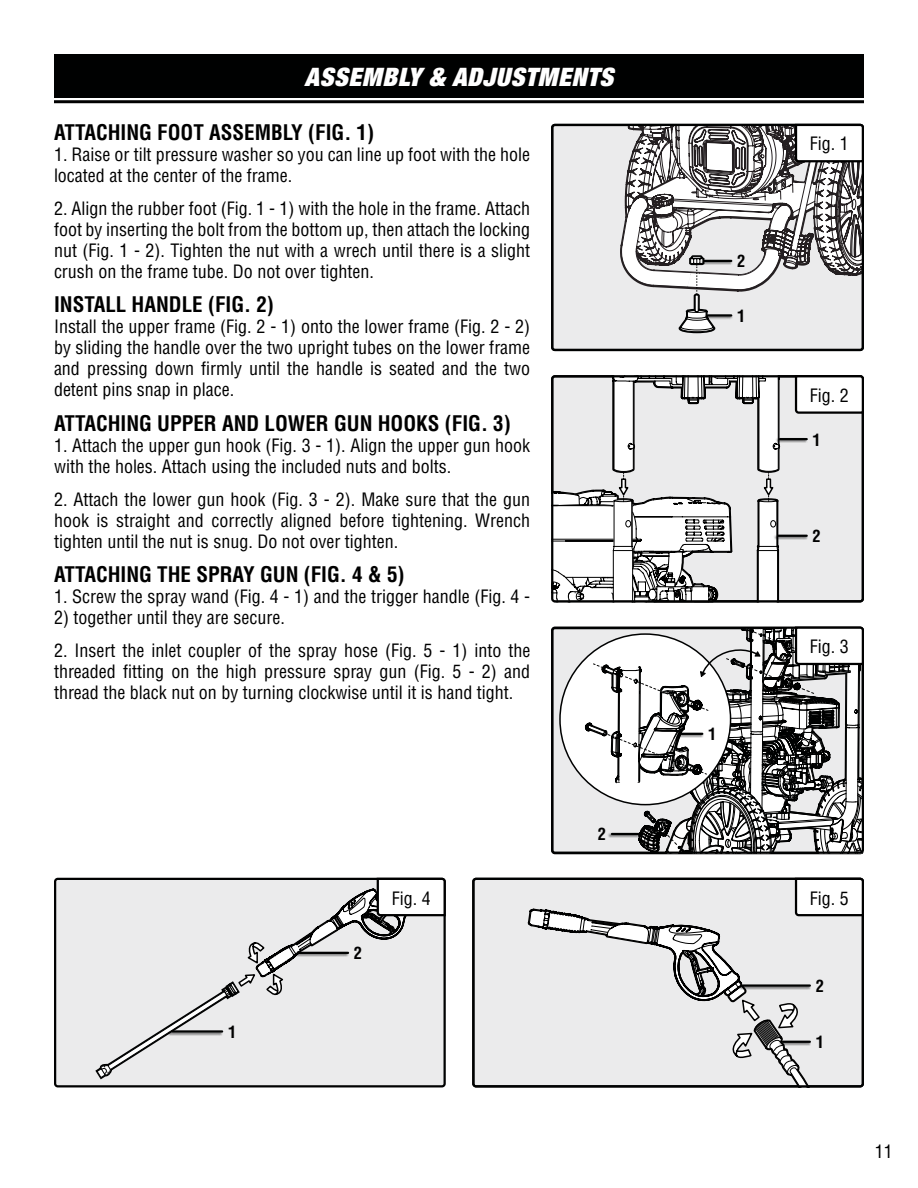
<style>
.page{position:relative;width:918px;height:1188px;background:#fff}
.page>*{position:absolute;margin:0;border:0;box-sizing:border-box;transform-origin:0 0}
.t1{font:italic 900 expanded 25.5px "Helvetica Neue";letter-spacing:.025em;color:#fff}
.t2{font:700 condensed 21px "Helvetica LT Std";color:#000}
.t3{font:condensed 18px/21px "Helvetica LT Std";color:#000;text-align:justify}
.t4{font:700 condensed 16.5px "Helvetica LT Std";color:#000}
</style>
<div class="page">
<div style="left:552px;top:125px;width:311px;height:225px;background:#ebebec;border-radius:3px"></div>
<div style="left:551px;top:124px;width:313px;height:227px;border:2px solid #000101;border-radius:3px"></div>
<div style="left:473px;top:879px;width:390px;height:207px;background:#ebebec;border-radius:3px"></div>
<div style="left:552px;top:628px;width:311px;height:225px;background:#ebebec;border-radius:3px"></div>
<div style="left:55px;top:879px;width:390px;height:207px;background:#ebebec;border-radius:3px"></div>
<div style="left:54px;top:878px;width:392px;height:209px;border:2px solid #000101;border-radius:3px"></div>
<div style="left:560px;top:634px;width:171px;height:171px;background:#fff;border-radius:50%"></div>
<svg style="left:621px;top:123px;width:243px;height:226px"></svg>
<div style="left:703px;top:314px;width:30px;height:6px;background:#000;opacity:.5"></div>
<hr style="left:708px;top:314px;width:23px;height:3px;background:#000101">
<svg style="left:551px;top:375px;width:313px;height:227px"></svg>
<div style="left:775px;top:438px;width:33px;height:5px;background:#000;opacity:.5"></div>
<hr style="left:780px;top:438px;width:27px;height:2px;background:#000101">
<div style="left:774px;top:534px;width:34px;height:6px;background:#000;opacity:.5"></div>
<hr style="left:778px;top:535px;width:29px;height:2px;background:#000101">
<svg style="left:580px;top:626px;width:284px;height:229px"></svg>
<div style="left:676px;top:732px;width:28px;height:6px;background:#000;opacity:.5"></div>
<hr style="left:681px;top:733px;width:21px;height:2px;background:#000101">
<div style="left:607px;top:832px;width:33px;height:6px;background:#000;opacity:.5"></div>
<hr style="left:612px;top:833px;width:27px;height:2px;background:#000101">
<svg style="left:93px;top:877px;width:353px;height:204px"></svg>
<svg style="left:525px;top:877px;width:339px;height:210px"></svg>
<div style="left:294px;top:951px;width:56px;height:6px;background:#000;opacity:.5"></div>
<hr style="left:299px;top:952px;width:49px;height:2px;background:#000101">
<div style="left:168px;top:1030px;width:56px;height:6px;background:#000;opacity:.5"></div>
<hr style="left:172px;top:1030px;width:50px;height:3px;background:#000101">
<div style="left:738px;top:984px;width:73px;height:6px;background:#000;opacity:.5"></div>
<hr style="left:742px;top:984px;width:68px;height:3px;background:#000101">
<div style="left:778px;top:1040px;width:33px;height:6px;background:#000;opacity:.5"></div>
<hr style="left:783px;top:1041px;width:27px;height:2px;background:#000101">
<div style="left:54px;top:54px;width:810px;height:44px;background:#000101"></div>
<hr style="left:54px;top:100px;width:810px;height:3px;background:#000">
<div style="left:700px;top:259px;width:33px;height:6px;background:#000;opacity:.5"></div>
<hr style="left:704px;top:260px;width:27px;height:2px;background:#000101">
<h1 class="t1" style="left:305px;top:61px;width:310px">ASSEMBLY &amp; ADJUSTMENTS</h1>
<p class="t2" style="left:54px;top:119px;width:322px">ATTACHING FOOT ASSEMBLY (FIG. 1)</p>
<p class="t3" style="left:54px;top:144px;width:478px">1. Raise or tilt pressure washer so you can line up foot with the hole located at the center of the frame.</p>
<p class="t3" style="left:54px;top:198px;width:478px">2. Align the rubber foot (Fig. 1 - 1) with the hole in the frame. Attach foot by inserting the bolt from the bottom up, then attach the locking nut (Fig. 1 - 2). Tighten the nut with a wrech until there is a slight crush on the frame tube. Do not over tighten.</p>
<p class="t2" style="left:54px;top:292px;width:221px">INSTALL HANDLE (FIG. 2)</p>
<p class="t3" style="left:54px;top:316px;width:478px">Install the upper frame (Fig. 2 - 1) onto the lower frame (Fig. 2 - 2) by sliding the handle over the two upright tubes on the lower frame and pressing down firmly until the handle is seated and the two detent pins snap in place.</p>
<p class="t2" style="left:54px;top:410px;width:458px">ATTACHING UPPER AND LOWER GUN HOOKS (FIG. 3)</p>
<p class="t3" style="left:54px;top:435px;width:478px">1. Attach the upper gun hook (Fig. 3 - 1). Align the upper gun hook with the holes. Attach using the included nuts and bolts.</p>
<p class="t3" style="left:54px;top:489px;width:478px">2. Attach the lower gun hook (Fig. 3 - 2). Make sure that the gun hook is straight and correctly aligned before tightening. Wrench tighten until the nut is snug. Do not over tighten.</p>
<p class="t2" style="left:54px;top:562px;width:352px">ATTACHING THE SPRAY GUN (FIG. 4 &amp; 5)</p>
<p class="t3" style="left:54px;top:586px;width:478px">1. Screw the spray wand (Fig. 4 - 1) and the trigger handle (Fig. 4 -</p>
<p class="t3" style="left:54px;top:607px;width:232px">2) together until they are secure.</p>
<p class="t3" style="left:54px;top:640px;width:478px">2. Insert the inlet coupler of the spray hose (Fig. 5 - 1) into the threaded fitting on the high pressure spray gun (Fig. 5 - 2) and thread the black nut on by turning clockwise until it is hand tight.</p>
<p class="t4" style="left:598px;top:823px;width:10px">2</p>
<p class="t4" style="left:737px;top:251px;width:10px">2</p>
<p class="t4" style="left:737px;top:305px;width:10px">1</p>
<p class="t4" style="left:708px;top:724px;width:10px">1</p>
<p class="t3" style="left:810px;top:132px;width:40px">Fig. 1</p>
<p class="t3" style="left:810px;top:385px;width:40px">Fig. 2</p>
<p class="t4" style="left:813px;top:429px;width:10px">1</p>
<p class="t4" style="left:813px;top:526px;width:10px">2</p>
<p class="t3" style="left:810px;top:636px;width:40px">Fig. 3</p>
<p class="t4" style="left:228px;top:1021px;width:10px">1</p>
<p class="t4" style="left:354px;top:943px;width:10px">2</p>
<p class="t3" style="left:392px;top:887px;width:40px">Fig. 4</p>
<p class="t3" style="left:810px;top:887px;width:40px">Fig. 5</p>
<p class="t4" style="left:816px;top:976px;width:10px">2</p>
<p class="t4" style="left:816px;top:1032px;width:10px">1</p>
<p class="t3" style="left:875px;top:1141px;width:19px">11</p>
</div>
